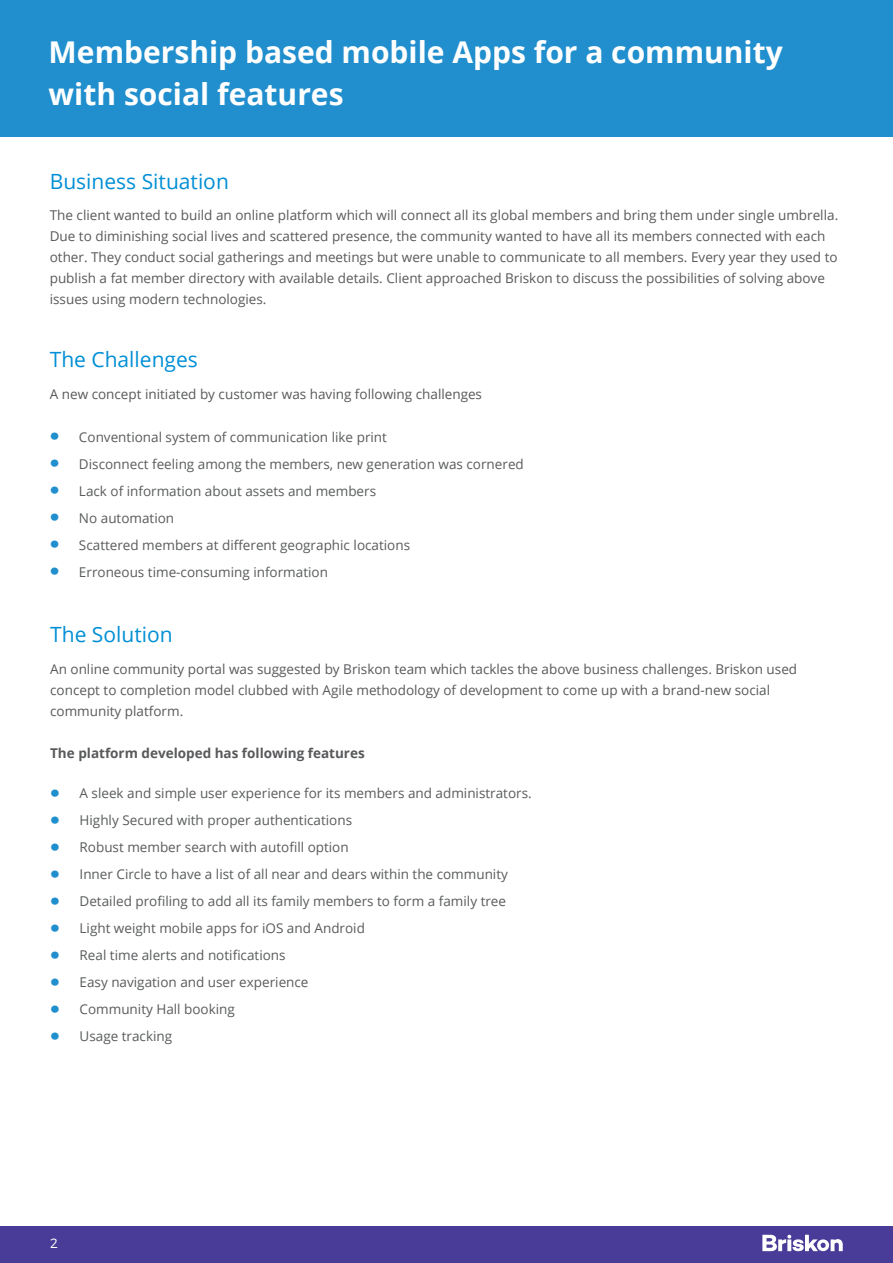
<style>
.page{position:relative;width:893px;height:1263px;background:#fff}
.page>*{position:absolute;margin:0;border:0;box-sizing:border-box;transform-origin:0 0}
.t1{font:41.4px "Campton Bold DEMO";color:#218fce}
.t2{font:700 30px/42px "Open Sans";color:#fff}
.t3{font:21px "Open Sans";color:#008fd5}
.t4{font:13.5px/21px "Open Sans";color:#58595b}
.t5{font:13.5px/27px "Open Sans";color:#595b5c}
.t6{font:700 13.5px "Open Sans";color:#58595b}
.t7{font:300 13.5px "Montserrat";color:#fff}
</style>
<div class="page">
<div style="left:0;top:0;width:893px;height:136px;background:#218fce"></div>
<div style="left:0;top:1226px;width:893px;height:37px;background:#493c98"></div>
<svg style="left:762px;top:1235px;width:81px;height:16px"></svg>
<h2 class="t2" style="left:49px;top:31px;width:736px">Membership based mobile Apps for a community with social features</h2>
<h3 class="t3" style="left:50px;top:167px;width:181px">Business Situation</h3>
<p class="t4" style="left:50px;top:204px;width:790px">The client wanted to build an online platform which will connect all its global members and bring them under single umbrella.<br>Due to diminishing social lives and scattered presence, the community wanted to have all its members connected with each other. They conduct social gatherings and meetings but were unable to communicate to all members. Every year they used to publish a fat member directory with available details. Client approached Briskon to discuss the possibilities of solving above issues using modern technologies.</p>
<h3 class="t3" style="left:50px;top:345px;width:150px">The Challenges</h3>
<p class="t4" style="left:50px;top:383px;width:434px">A new concept initiated by customer was having following challenges</p>
<h1 class="t1" style="left:50px;top:401px;width:11px">.</h1>
<h1 class="t1" style="left:50px;top:428px;width:11px">.</h1>
<h1 class="t1" style="left:50px;top:455px;width:11px">.</h1>
<h1 class="t1" style="left:50px;top:482px;width:11px">.</h1>
<h1 class="t1" style="left:50px;top:509px;width:11px">.</h1>
<h1 class="t1" style="left:50px;top:536px;width:11px">.</h1>
<p class="t5" style="left:79px;top:423px;width:446px">Conventional system of communication like print<br>Disconnect feeling among the members, new generation was cornered Lack of information about assets and members<br>No automation<br>Scattered members at different geographic locations<br>Erroneous time-consuming information</p>
<h3 class="t3" style="left:50px;top:620px;width:124px">The Solution</h3>
<p class="t4" style="left:50px;top:658px;width:748px">An online community portal was suggested by Briskon team which tackles the above business challenges. Briskon used concept to completion model clubbed with Agile methodology of development to come up with a brand-new social community platform.</p>
<p class="t6" style="left:50px;top:743px;width:316px">The platform developed has following features</p>
<h1 class="t1" style="left:50px;top:758px;width:11px">.</h1>
<h1 class="t1" style="left:50px;top:785px;width:11px">.</h1>
<h1 class="t1" style="left:50px;top:812px;width:11px">.</h1>
<h1 class="t1" style="left:50px;top:839px;width:11px">.</h1>
<h1 class="t1" style="left:50px;top:866px;width:11px">.</h1>
<h1 class="t1" style="left:50px;top:893px;width:11px">.</h1>
<h1 class="t1" style="left:50px;top:920px;width:11px">.</h1>
<h1 class="t1" style="left:50px;top:947px;width:11px">.</h1>
<h1 class="t1" style="left:50px;top:974px;width:11px">.</h1>
<h1 class="t1" style="left:50px;top:1001px;width:11px">.</h1>
<p class="t5" style="left:80px;top:780px;width:454px">A sleek and simple user experience for its members and administrators.<br>Highly Secured with proper authentications<br>Robust member search with autofill option<br>Inner Circle to have a list of all near and dears within the community Detailed profiling to add all its family members to form a family tree Light weight mobile apps for iOS and Android<br>Real time alerts and notifications<br>Easy navigation and user experience<br>Community Hall booking<br>Usage tracking</p>
<p class="t7" style="left:50px;top:1235px;width:9px">2</p>
</div>
